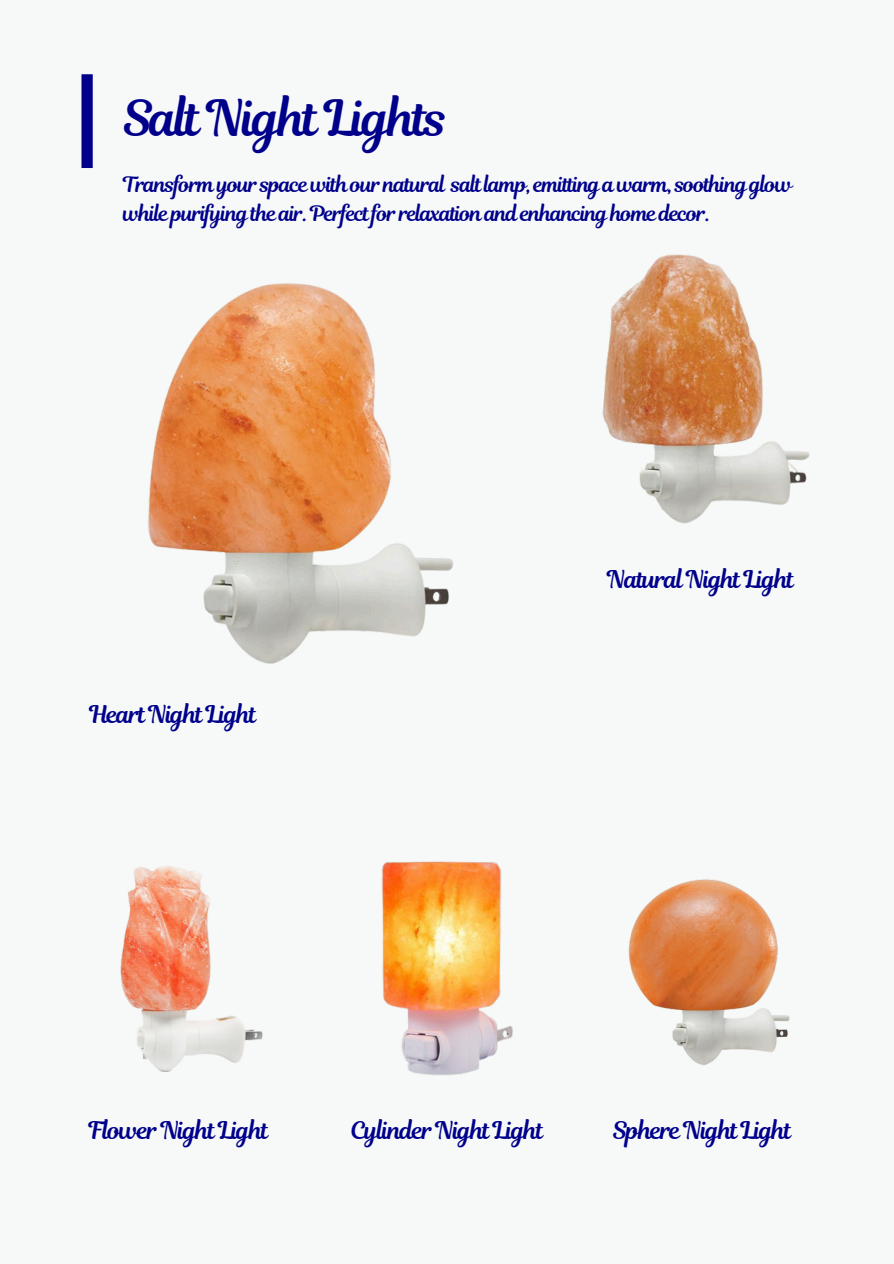
<style>
.page{position:relative;width:894px;height:1264px;background:#fff}
.page>*{position:absolute;margin:0;border:0;box-sizing:border-box;transform-origin:0 0}
.t1{font:49.2px "Magnolia Script";letter-spacing:-.05em;color:#00008b}
.t2{font:24px "Magnolia Script";letter-spacing:-.05em;color:#00008b}
.t3{font:21px/29.2px "Magnolia Script";letter-spacing:-.05em;color:#00008b}
</style>
<div class="page">
<div style="left:0;top:0;width:893px;height:1263px;background:#f6f9f8"></div>
<div style="left:81px;top:74px;width:12px;height:94px;background:#00008b"></div>
<img style="left:148px;top:283px;width:305px;height:381px">
<img style="left:602px;top:254px;width:208px;height:270px">
<img style="left:120px;top:866px;width:143px;height:206px">
<img style="left:381px;top:861px;width:132px;height:215px">
<img style="left:628px;top:879px;width:162px;height:186px">
<h2 class="t1" style="left:123px;top:83px;width:326px">Salt Night Lights</h2>
<h2 class="t3" style="left:123px;top:169px;width:670px">Transform your space with our natural salt lamp, emitting a warm, soothing glow while purifying the air. Perfectfor relaxation and enhancing home decor.</h2>
<p class="t2" style="left:89px;top:697px;width:169px">Heart Night Light</p>
<h1 class="t2" style="left:607px;top:562px;width:188px">Natural Night Light</h1>
<p class="t2" style="left:89px;top:1113px;width:181px">Flower Night Light</p>
<p class="t2" style="left:350px;top:1113px;width:194px">Cylinder Night Light</p>
<p class="t2" style="left:612px;top:1113px;width:180px">Sphere Night Light</p>
</div>
